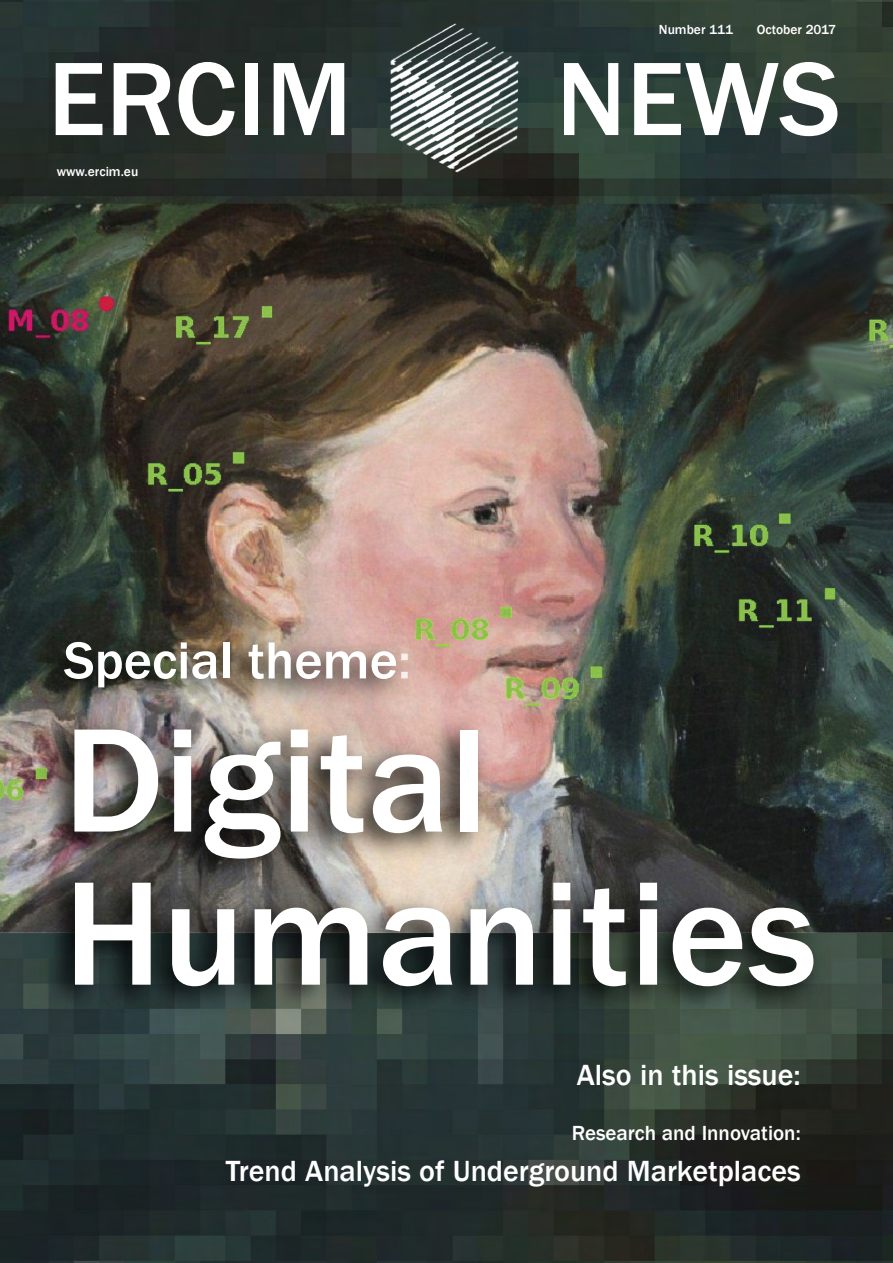
<style>
.page{position:relative;width:893px;height:1263px;background:#fff}
.page>*{position:absolute;margin:0;border:0;box-sizing:border-box;transform-origin:0 0}
.t1{font:500 153px/153.1px "Franklin Gothic";color:#fff}
.t2{font:500 108px "Franklin Gothic";color:#fff}
.t3{font:500 54px "Franklin Gothic";color:#fff}
.t4{font:500 30px "Franklin Gothic";color:#fff}
.t5{font:500 21px "Franklin Gothic";color:#fff}
.t6{font:500 13.5px "Franklin Gothic";color:#fff}
</style>
<div class="page">
<img style="left:0;top:0;width:893px;height:1263px">
<img style="left:383px;top:18px;width:145px;height:160px">
<img style="left:0;top:608px;width:893px;height:456px">
<img style="left:401px;top:653px;width:7px;height:25px">
<p class="t6" style="left:659px;top:22px;width:76px">Number 111</p>
<p class="t6" style="left:757px;top:22px;width:81px">October 2017</p>
<h2 class="t2" style="left:48px;top:36px;width:306px">ERCIM</h2>
<h2 class="t2" style="left:556px;top:36px;width:286px">NEWS</h2>
<p class="t6" style="left:57px;top:164px;width:83px">www.ercim.eu</p>
<h3 class="t3" style="left:64px;top:629px;width:336px">Special theme</h3>
<h1 class="t1" style="left:64px;top:701px;width:755px">Digital<br>Humanities</h1>
<p class="t4" style="left:577px;top:1057px;width:225px">Also in this issue:</p>
<p class="t5" style="left:572px;top:1121px;width:230px">Research and Innovation:</p>
<p class="t4" style="left:226px;top:1153px;width:576px">Trend Analysis of Underground Marketplaces</p>
</div>
